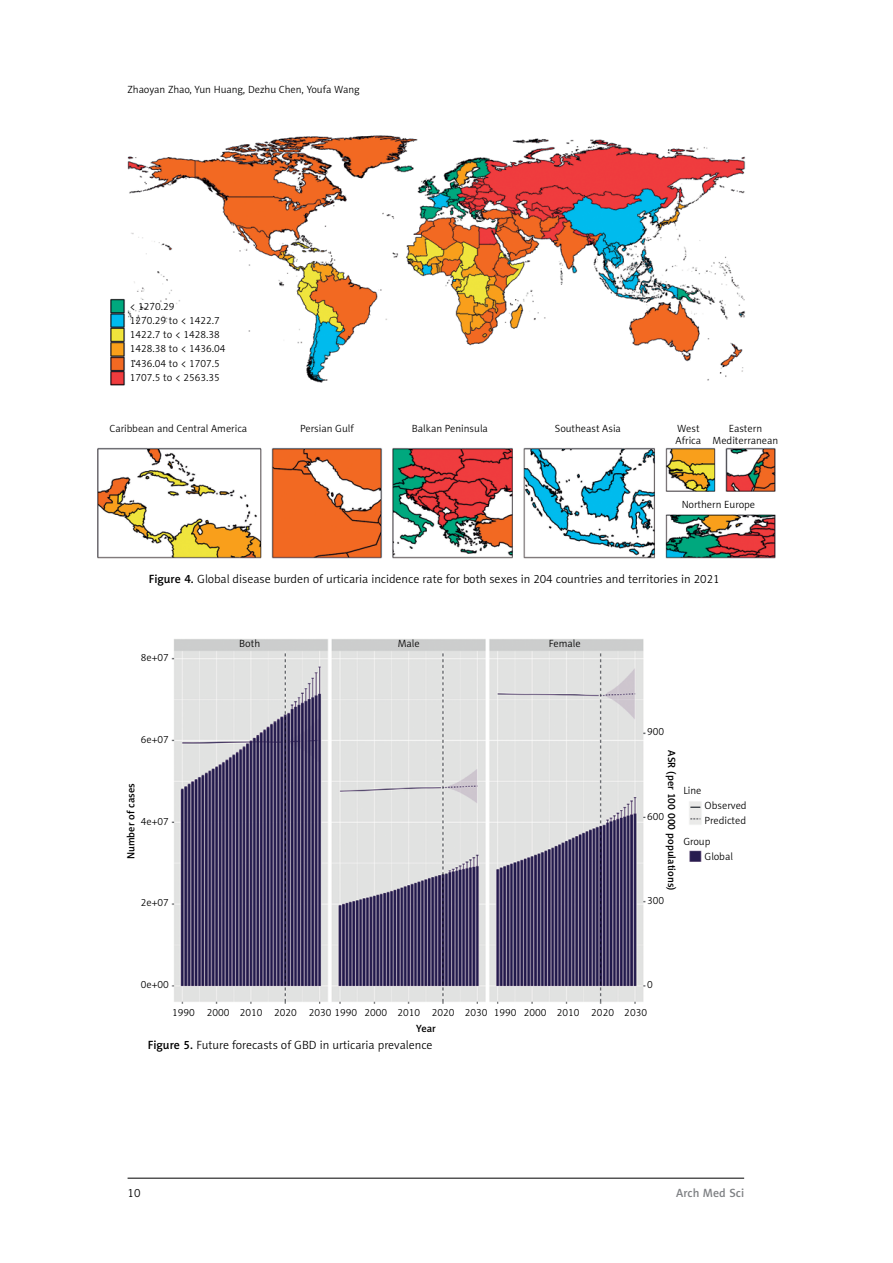
<style>
.page{position:relative;width:893px;height:1263px;background:#fff}
.page>*{position:absolute;margin:0;border:0;box-sizing:border-box;transform-origin:0 0}
.t1{font:12px "Naomi Sans EFN Light";color:#000}
.t2{font:12px "Naomi Sans EFN Medium";color:#808285}
.t3{font:10.5px/14.2px "Naomi Sans EFN Light";color:#000}
.t4{font:10.5px "Naomi Sans EFN Medium";color:#000}
.s1{font-family:"Naomi Sans EFN Medium"}
</style>
<div class="page">
<hr style="left:128px;top:1178px;width:616px;height:1px;background:#000">
<img style="left:97px;top:135px;width:679px;height:424px">
<img style="left:172px;top:639px;width:474px;height:365px">
<img style="left:689px;top:801px;width:13px;height:61px">
<p class="t3" style="left:128px;top:82px;width:233px">Zhaoyan Zhao, Yun Huang, Dezhu Chen, Youfa Wang</p>
<p class="t3" style="left:130px;top:299px;width:97px">&lt; 1270.29<br>1270.29 to &lt; 1422.7<br>1422.7 to &lt; 1428.38<br>1428.38 to &lt; 1436.04<br>1436.04 to &lt; 1707.5<br>1707.5 to &lt; 2563.35</p>
<p class="t3" style="left:109px;top:421px;width:139px">Caribbean and Central America</p>
<p class="t3" style="left:300px;top:421px;width:55px">Persian Gulf</p>
<p class="t3" style="left:412px;top:421px;width:77px">Balkan Peninsula</p>
<p class="t3" style="left:555px;top:421px;width:68px">Southeast Asia</p>
<p class="t3" style="left:677px;top:421px;width:24px">West</p>
<p class="t3" style="left:676px;top:422px;width:104px;line-height:12px;text-indent:53px">Eastern<br>Africa Mediterranean</p>
<p class="t3" style="left:682px;top:498px;width:75px">Northern Europe</p>
<p class="t1" style="left:149px;top:572px;width:572px"><span class="s1">Figure 4.</span> Global disease burden of urticaria incidence rate for both sexes in 204 countries and territories in 2021</p>
<p class="t3" style="left:141px;top:651px;width:30px">8e+07</p>
<p class="t3" style="left:141px;top:732px;width:30px">6e+07</p>
<p class="t4" style="left:125px;top:859px;width:77px;rotate:-90deg">Number of cases</p>
<p class="t3" style="left:141px;top:814px;width:30px">4e+07</p>
<p class="t3" style="left:141px;top:896px;width:30px">2e+07</p>
<p class="t3" style="left:141px;top:977px;width:30px">0e+00</p>
<p class="t3" style="left:239px;top:637px;width:23px">Both</p>
<p class="t3" style="left:398px;top:637px;width:23px">Male</p>
<p class="t3" style="left:549px;top:637px;width:33px">Female</p>
<p class="t3" style="left:647px;top:725px;width:19px">900</p>
<p class="t4" style="left:678px;top:750px;width:142px;rotate:90deg">ASR (per 100 000 populations)</p>
<p class="t3" style="left:683px;top:783px;width:20px">Line</p>
<p class="t3" style="left:705px;top:798px;width:44px;line-height:15px">Observed<br>Predicted</p>
<p class="t3" style="left:705px;top:834px;width:30px;line-height:15px;text-indent:-21px">Group<br>Global</p>
<p class="t3" style="left:647px;top:809px;width:19px">600</p>
<p class="t3" style="left:647px;top:893px;width:19px">300</p>
<p class="t3" style="left:647px;top:977px;width:7px">0</p>
<p class="t3" style="left:172px;top:1005px;width:476px">1990 2000 2010 2020 2030 1990 2000 2010 2020 2030 1990 2000 2010 2020 2030</p>
<p class="t4" style="left:416px;top:1022px;width:21px">Year</p>
<p class="t1" style="left:148px;top:1038px;width:286px"><span class="s1">Figure 5.</span> Future forecasts of GBD in urticaria prevalence</p>
<p class="t1" style="left:128px;top:1186px;width:14px">10</p>
<p class="t2" style="left:676px;top:1186px;width:69px">Arch Med Sci</p>
</div>
